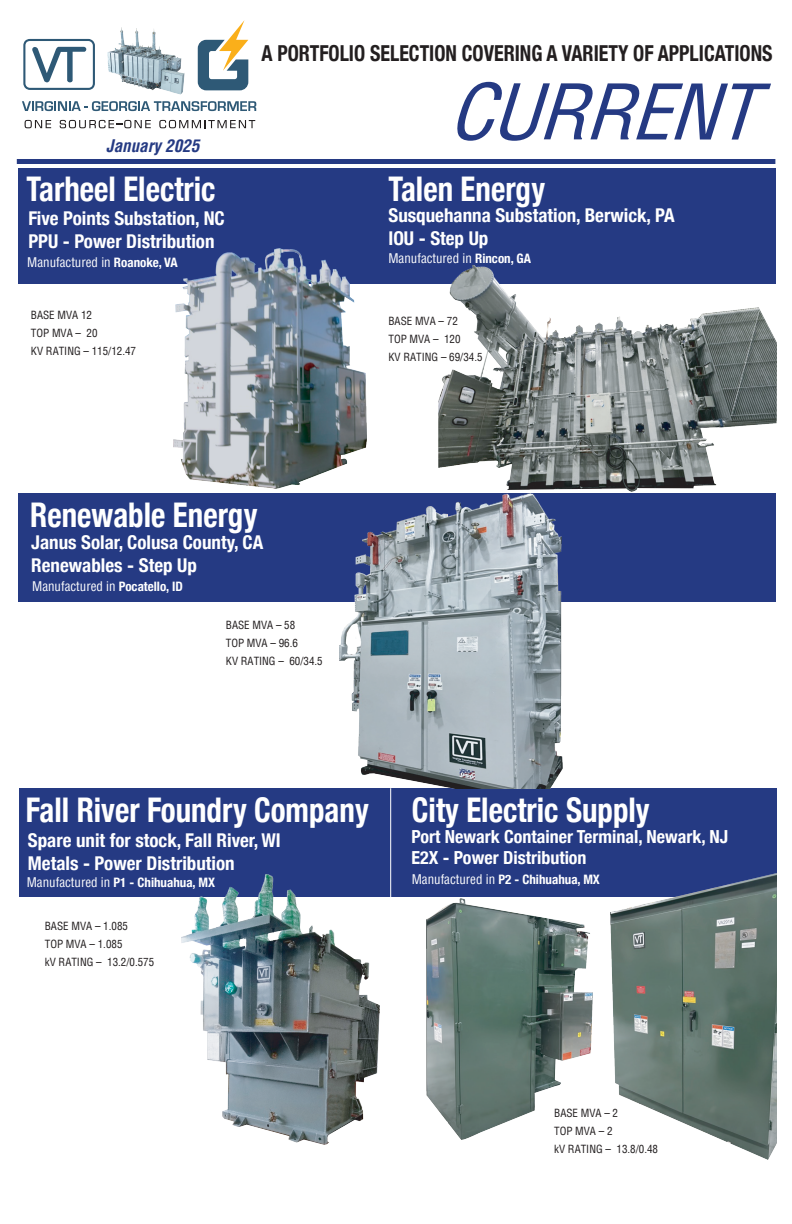
<style>
.page{position:relative;width:792px;height:1224px;background:#fff}
.page>*{position:absolute;margin:0;border:0;box-sizing:border-box;transform-origin:0 0}
.t1{font:italic condensed 74.7px "Helvetica";color:#253a83;scale:1.07 1}
.t2{font:700 condensed 34px "Helvetica Neue";color:#fff;scale:.91 1}
.t3{font:700 condensed 22px "Helvetica Neue";color:#231f20;scale:.91 1}
.t4{font:700 condensed 19px/22.8px "Helvetica Neue";color:#fff}
.t5{font:700 condensed 18px/21.6px "Helvetica Neue";color:#fff}
.t6{font:italic 700 condensed 17px "Helvetica";color:#253a83}
.t7{font:condensed 13px "Helvetica";color:#fff}
.t8{font:700 condensed 13px "Helvetica Neue";color:#fff}
.t9{font:condensed 11px/18px "Helvetica";color:#231f20}
.s1{font-family:"Helvetica Neue";font-weight:700}
.s2{font-family:"Helvetica";font-weight:400}
</style>
<div class="page">
<div style="left:19px;top:788px;width:757px;height:108px;background:#253a83"></div>
<div style="left:18px;top:494px;width:757px;height:108px;background:#253a83"></div>
<div style="left:18px;top:168px;width:757px;height:115px;background:#253a83"></div>
<div style="left:17px;top:159px;width:758px;height:5px;background:#253a83"></div>
<svg style="left:198px;top:20px;width:50px;height:70px"></svg>
<svg style="left:23px;top:39px;width:72px;height:51px"></svg>
<img style="left:118px;top:28px;width:4px;height:21px">
<svg style="left:22px;top:101px;width:235px;height:28px"></svg>
<hr style="left:390px;top:788px;width:1px;height:109px;background:#fff">
<img style="left:174px;top:249px;width:192px;height:239px">
<img style="left:439px;top:266px;width:337px;height:226px">
<img style="left:339px;top:493px;width:223px;height:296px">
<img style="left:181px;top:874px;width:199px;height:271px">
<img style="left:610px;top:873px;width:166px;height:286px">
<img style="left:427px;top:898px;width:165px;height:242px">
<h3 class="t3" style="left:262px;top:35px;width:563px">A PORTFOLIO SELECTION COVERING A VARIETY OF APPLICATIONS</h3>
<h3 class="t6" style="left:106px;top:135px;width:95px">JANUARY 2025</h3>
<h1 class="t1" style="left:448px;top:64px;width:315px">CURRENT</h1>
<h2 class="t2" style="left:27px;top:161px;width:209px">Tarheel Electric</h2>
<h3 class="t4" style="left:28px;top:206px;width:198px">Five Points Substation, NC<br>PPU - Power Distribution</h3>
<h2 class="t2" style="left:389px;top:160px;width:174px">Talen Energy</h2>
<h3 class="t4" style="left:389px;top:203px;width:288px">Susquehanna Substation, Berwick, PA<br>IOU - Step Up</h3>
<p class="t7" style="left:27px;top:254px;width:152px">Manufactured in <span class="s1">Roanoke, VA</span></p>
<p class="t7" style="left:389px;top:250px;width:144px">Manufactured in <span class="s1">Rincon, GA</span></p>
<p class="t9" style="left:31px;top:306px;width:107px">BASE MVA 12<br>TOP MVA – 20<br>KV RATING – 115/12.47</p>
<p class="t9" style="left:389px;top:312px;width:96px">BASE MVA – 72<br>TOP MVA – 120<br>KV RATING – 69/34.5</p>
<h2 class="t2" style="left:30px;top:487px;width:251px">Renewable Energy</h2>
<h3 class="t4" style="left:31px;top:529px;width:233px">Janus Solar, Colusa County, CA<br>Renewables - Step Up</h3>
<p class="t7" style="left:32px;top:578px;width:152px">Manufactured in <span class="s1">Pocatello, ID</span></p>
<p class="t9" style="left:226px;top:616px;width:98px">BASE MVA – 58<br>TOP MVA – 96.6<br>KV RATING – 60/34.5</p>
<h2 class="t2" style="left:26px;top:782px;width:379px">Fall River Foundry Company</h2>
<h2 class="t2" style="left:412px;top:781px;width:263px">City Electric Supply</h2>
<h3 class="t4" style="left:28px;top:827px;width:255px">Spare unit for stock, Fall River, WI<br>Metals - Power Distribution</h3>
<h3 class="t5" style="left:412px;top:824px;width:318px">Port Newark Container Terminal, Newark, NJ<br>E2X - Power Distribution</h3>
<p class="t8" style="left:27px;top:872px;width:190px"><span class="s2">Manufactured in</span> P1 - Chihuahua, MX</p>
<p class="t8" style="left:412px;top:869px;width:190px"><span class="s2">Manufactured in</span> P2 - Chihuahua, MX</p>
<p class="t9" style="left:45px;top:917px;width:111px">BASE MVA – 1.085<br>TOP MVA – 1.085<br>kV RATING – 13.2/0.575</p>
<p class="t9" style="left:554px;top:1104px;width:105px">BASE MVA – 2<br>TOP MVA – 2<br>kV RATING – 13.8/0.48</p>
</div>
